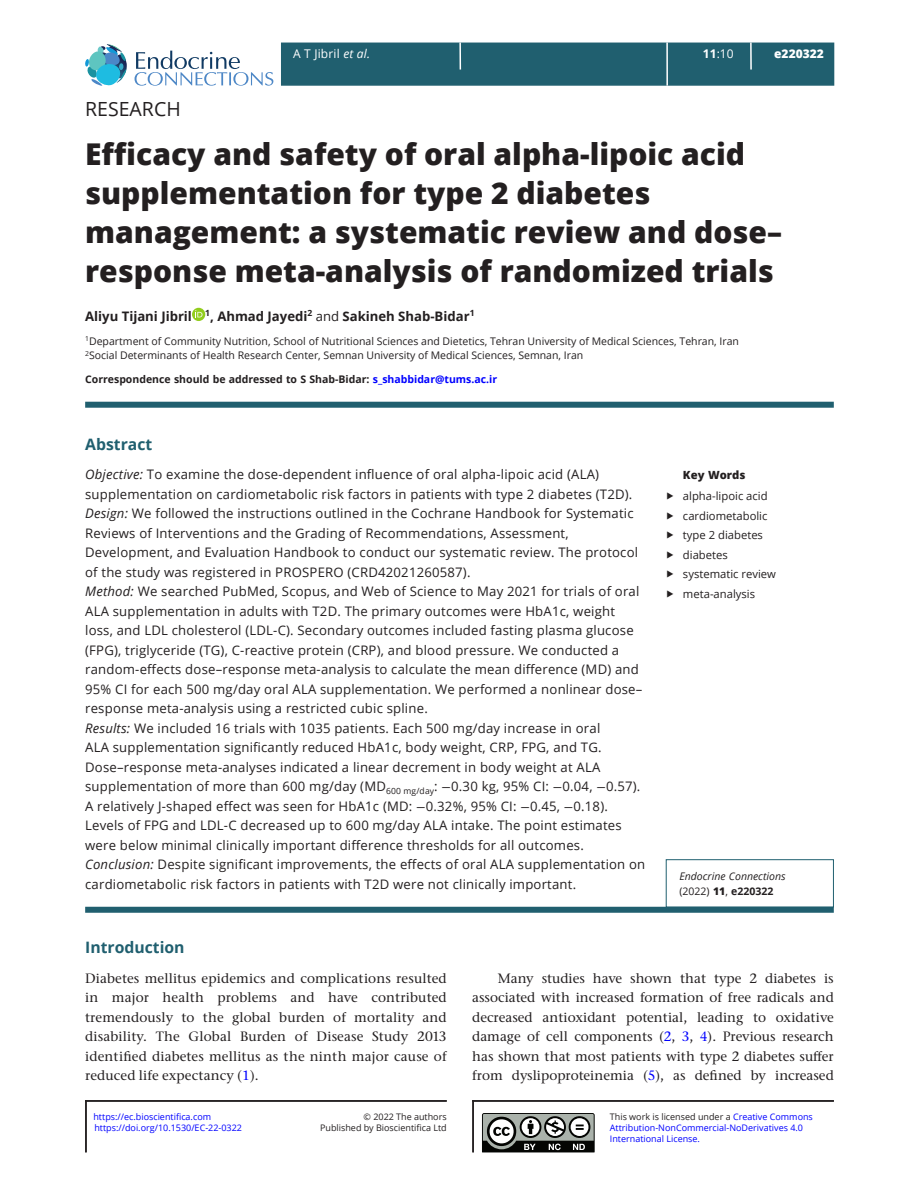
<style>
.page{position:relative;width:919px;height:1187px;background:#fff}
.page>*{position:absolute;margin:0;border:0;box-sizing:border-box;transform-origin:0 0}
.CT{font:800 30px/39px "Open Sans";color:#231f20}
.AT{font:19.5px "Open Sans";color:#231f20}
.H1_Rule{font:700 15.75px "Open Sans";color:#205f6f}
.ABS_H{font:700 15.75px "Open Sans";color:#205f6f}
.TXI{font:500 13.5px/19.5px "Stone Serif ITC Pro";color:#231f20;text-align:justify}
.TXT{font:500 13.5px/19.5px "Stone Serif ITC Pro";letter-spacing:.01em;color:#231f20;text-align:justify}
.ABS_TXT{font:13.2px/19.5px "Open Sans";letter-spacing:.015em;color:#231f20}
.ABS_TXT_L{font:13.2px/19.5px "Open Sans";letter-spacing:.015em;color:#231f20}
.AU{font:700 13.2px "Open Sans";color:#231f20}
.t1{font:12px "Open Sans";letter-spacing:.015em;color:#fff}
.t2{font:800 12px "Open Sans";color:#fff}
.t3{font:11.25px "Open Sans";color:#231f20}
.Keywords_Head{font:800 11.25px "Open Sans";color:#231f20}
.Address{font:10.5px "Open Sans";color:#231f20}
.Corres{font:700 10.5px "Open Sans";color:#231f20}
.Corres-2{font:italic 10.5px "Open Sans";color:#231f20}
.Corres-3{font:10.5px "Open Sans";color:#231f20}
.t4{font:9px/11.2px "Open Sans";color:#00f}
.t5{font:9px/11.6px "Open Sans";color:#231f20;text-align:right}
.s1{font-style:italic}
.s2{font-weight:700}
.s3{font-weight:400}
.s4{color:#00f}
.s5{font-family:"STIX Two Math"}
.s6{font-weight:800}
.s7{color:#231f20}
</style>
<div class="page">
<div style="left:281px;top:43px;width:553px;height:43px;background:#205f6f;border:2px solid #205f6f"></div>
<svg style="left:750px;top:43px;width:1px;height:27px"></svg>
<hr style="left:666px;top:43px;width:2px;height:43px;background:#fff">
<hr style="left:459px;top:43px;width:2px;height:27px;background:#fff">
<svg style="left:134px;top:51px;width:139px;height:35px"></svg>
<svg style="left:85px;top:44px;width:42px;height:42px"></svg>
<svg style="left:192px;top:308px;width:13px;height:13px"></svg>
<svg style="left:195px;top:310px;width:7px;height:7px"></svg>
<div style="left:85px;top:401px;width:748px;height:6px;background:#205f6f"></div>
<div style="left:85px;top:906px;width:748px;height:6px;background:#205f6f"></div>
<div style="left:665px;top:859px;width:168px;height:48px;border:1px solid #205f6f"></div>
<svg style="left:482px;top:1113px;width:113px;height:40px"></svg>
<hr style="left:85px;top:1100px;width:361px;height:1px;background:#231f20">
<hr style="left:85px;top:1100px;width:2px;height:52px;background:#231f20">
<hr style="left:472px;top:1100px;width:361px;height:1px;background:#231f20">
<hr style="left:472px;top:1100px;width:2px;height:52px;background:#231f20">
<p class="t1" style="left:293px;top:46px;width:79px">A T Jibril <span class="s1">et al.</span></p>
<p class="t1" style="left:703px;top:46px;width:32px"><span class="s2">11</span>:10</p>
<p class="t2" style="left:774px;top:45px;width:51px">e220322</p>
<p class="AT" style="left:85px;top:96px;width:97px">RESEARCH</p>
<p class="CT" style="left:85px;top:133px;width:698px">Efficacy and safety of oral alpha-lipoic acid supplementation for type 2 diabetes management: a systematic review and dose– response meta-analysis of randomized trials</p>
<p class="AU" style="left:85px;top:307px;width:391px">Aliyu Tijani Jibril <sup>1</sup>, Ahmad Jayedi<sup>2</sup> <span class="s3">and</span> Sakineh Shab-Bidar<sup>1</sup></p>
<p class="Address" style="left:85px;top:333px;width:655px"><sup>1</sup>Department of Community Nutrition, School of Nutritional Sciences and Dietetics, Tehran University of Medical Sciences, Tehran, Iran</p>
<p class="Address" style="left:85px;top:348px;width:499px"><sup>2</sup>Social Determinants of Health Research Center, Semnan University of Medical Sciences, Semnan, Iran</p>
<p class="Corres" style="left:85px;top:371px;width:413px">Correspondence should be addressed to S Shab-Bidar: <span class="s4">s_shabbidar@tums.ac.ir</span></p>
<p class="ABS_H" style="left:85px;top:433px;width:69px">Abstract</p>
<p class="ABS_TXT" style="left:85px;top:464px;width:548px"><span class="s1">Objective:</span> To examine the dose-dependent influence of oral alpha-lipoic acid (ALA) supplementation on cardiometabolic risk factors in patients with type 2 diabetes (T2D).</p>
<p class="ABS_TXT" style="left:85px;top:503px;width:554px"><span class="s1">Design:</span> We followed the instructions outlined in the Cochrane Handbook for Systematic Reviews of Interventions and the Grading of Recommendations, Assessment, Development, and Evaluation Handbook to conduct our systematic review. The protocol of the study was registered in PROSPERO (CRD42021260587).</p>
<p class="ABS_TXT" style="left:85px;top:581px;width:558px"><span class="s1">Method:</span> We searched PubMed, Scopus, and Web of Science to May 2021 for trials of oral ALA supplementation in adults with T2D. The primary outcomes were HbA1c, weight loss, and LDL cholesterol (LDL-C). Secondary outcomes included fasting plasma glucose (FPG), triglyceride (TG), C-reactive protein (CRP), and blood pressure. We conducted a random-effects dose–response meta-analysis to calculate the mean difference (MD) and 95% CI for each 500 mg/day oral ALA supplementation. We performed a nonlinear dose– response meta-analysis using a restricted cubic spline.</p>
<p class="ABS_TXT" style="left:85px;top:717px;width:556px"><span class="s1">Results:</span> We included 16 trials with 1035 patients. Each 500 mg/day increase in oral<br>ALA supplementation significantly reduced HbA1c, body weight, CRP, FPG, and TG.<br>Dose–response meta-analyses indicated a linear decrement in body weight at ALA supplementation of more than 600 mg/day (MD<sub>600</sub> <sub>mg/day</sub>: <span class="s5">−</span>0.30 kg, 95% CI: <span class="s5">−</span>0.04, <span class="s5">−</span>0.57).<br>A relatively J-shaped effect was seen for HbA1c (MD: <span class="s5">−</span>0.32%, 95% CI: <span class="s5">−</span>0.45, <span class="s5">−</span>0.18).<br>Levels of FPG and LDL-C decreased up to 600 mg/day ALA intake. The point estimates were below minimal clinically important difference thresholds for all outcomes.</p>
<p class="ABS_TXT_L" style="left:85px;top:854px;width:561px"><span class="s1">Conclusion:</span> Despite significant improvements, the effects of oral ALA supplementation on cardiometabolic risk factors in patients with T2D were not clinically important.</p>
<p class="Keywords_Head" style="left:683px;top:466px;width:64px">Key Words</p>
<p class="t3" style="left:683px;top:488px;width:86px">alpha-lipoic acid</p>
<p class="t3" style="left:683px;top:508px;width:86px">cardiometabolic</p>
<p class="t3" style="left:683px;top:527px;width:81px">type 2 diabetes</p>
<p class="t3" style="left:683px;top:547px;width:46px">diabetes</p>
<p class="t3" style="left:683px;top:566px;width:94px">systematic review</p>
<p class="t3" style="left:683px;top:586px;width:74px">meta-analysis</p>
<p class="Corres-2" style="left:679px;top:869px;width:108px">Endocrine Connections</p>
<p class="Corres-3" style="left:679px;top:883px;width:95px">(2022) <span class="s6">11</span>, <span class="s2">e220322</span></p>
<p class="H1_Rule" style="left:85px;top:936px;width:101px">Introduction</p>
<p class="TXT" style="left:85px;top:968px;width:363px">Diabetes mellitus epidemics and complications resulted in major health problems and have contributed tremendously to the global burden of mortality and disability. The Global Burden of Disease Study 2013 identified diabetes mellitus as the ninth major cause of reduced life expectancy (<span class="s4">1</span>).</p>
<p class="TXI" style="left:472px;top:968px;width:363px;text-indent:26px">Many studies have shown that type 2 diabetes is associated with increased formation of free radicals and decreased antioxidant potential, leading to oxidative damage of cell components (<span class="s4">2</span>, <span class="s4">3</span>, <span class="s4">4</span>). Previous research has shown that most patients with type 2 diabetes suffer from dyslipoproteinemia (<span class="s4">5</span>), as defined by increased</p>
<p class="t4" style="left:93px;top:1110px;width:119px">https://ec.bioscientifica.com</p>
<p class="t5" style="left:320px;top:1110px;width:128px">© 2022 The authors<br>Published by Bioscientifica Ltd</p>
<p class="t4" style="left:94px;top:1122px;width:149px">https://doi.org/10.1530/EC-22-0322</p>
<p class="t4" style="left:610px;top:1110px;width:204px"><span class="s7">This work is licensed under a</span> Creative Commons<br>Attribution-NonCommercial-NoDerivatives 4.0<br>International License.</p>
</div>
